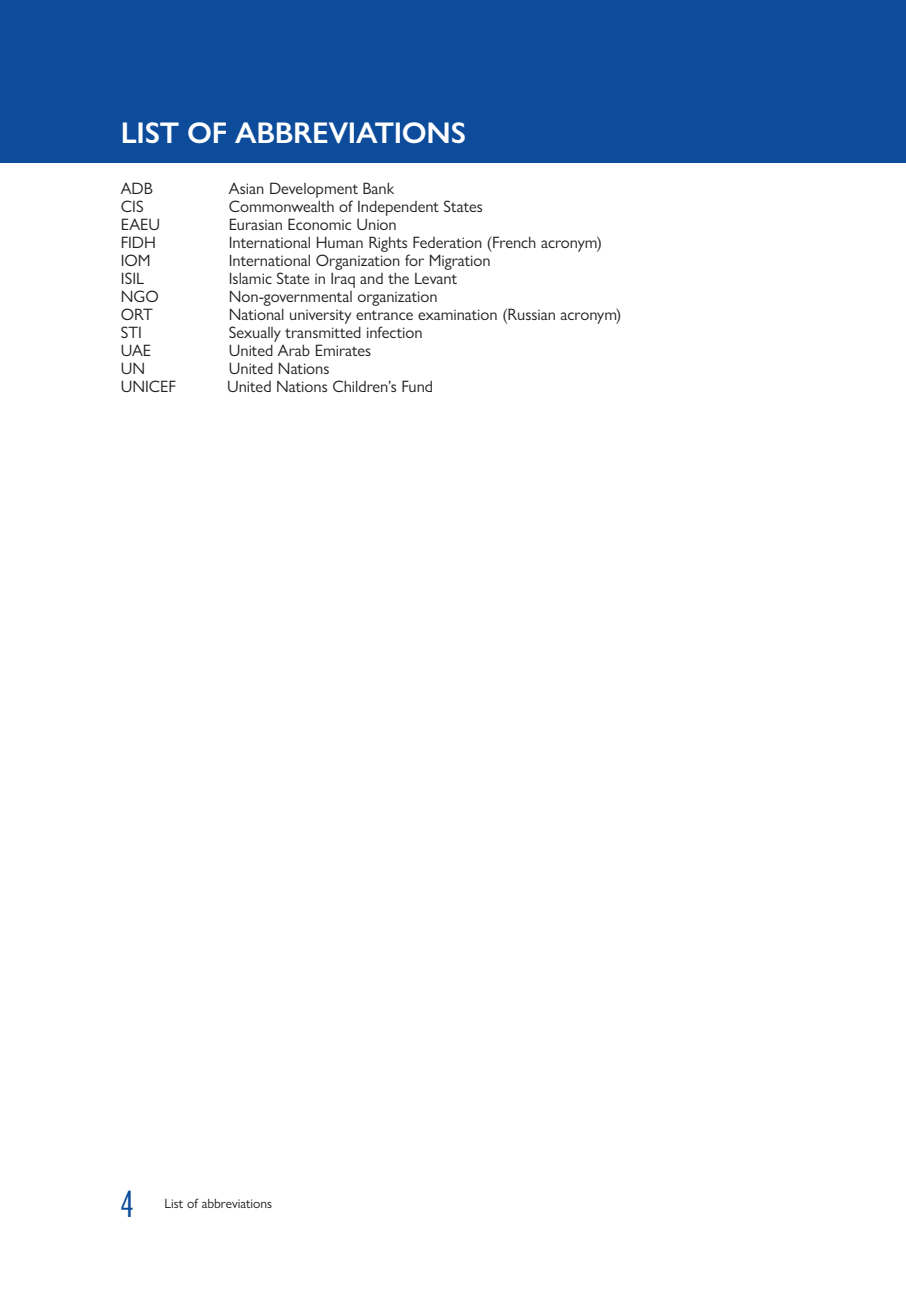
<style>
.page{position:relative;width:906px;height:1289px;background:#fff}
.page>*{position:absolute;margin:0;border:0;box-sizing:border-box;transform-origin:0 0}
.t1{font:condensed 39px "Gill Sans Nova";color:#0d4c9b}
.t2{font:600 30px "Gill Sans Nova";letter-spacing:-.01em;color:#fff}
.t3{font:16.5px "Gill Sans Nova";color:#231f20}
.t4{font:13.5px "Gill Sans Nova";color:#231f20}
</style>
<div class="page">
<div style="left:0;top:0;width:906px;height:163px;background:#0d4c9b"></div>
<h2 class="t2" style="left:121px;top:114px;width:344px">LIST OF ABBREVIATIONS</h2>
<p class="t3" style="left:121px;top:178px;width:34px">ADB</p>
<p class="t3" style="left:229px;top:178px;width:167px">Asian Development Bank</p>
<p class="t3" style="left:121px;top:196px;width:24px">CIS</p>
<p class="t3" style="left:229px;top:196px;width:255px">Commonwealth of Independent States</p>
<p class="t3" style="left:121px;top:214px;width:41px">EAEU</p>
<p class="t3" style="left:229px;top:214px;width:169px">Eurasian Economic Union</p>
<p class="t3" style="left:121px;top:232px;width:37px">FIDH</p>
<p class="t3" style="left:229px;top:232px;width:375px">International Human Rights Federation (French acronym)</p>
<p class="t3" style="left:121px;top:250px;width:31px">IOM</p>
<p class="t3" style="left:229px;top:250px;width:263px">International Organization for Migration</p>
<p class="t3" style="left:121px;top:268px;width:25px">ISIL</p>
<p class="t3" style="left:229px;top:268px;width:230px">Islamic State in Iraq and the Levant</p>
<p class="t3" style="left:121px;top:286px;width:39px">NGO</p>
<p class="t3" style="left:229px;top:286px;width:210px">Non-governmental organization</p>
<p class="t3" style="left:121px;top:304px;width:33px">ORT</p>
<p class="t3" style="left:229px;top:304px;width:394px">National university entrance examination (Russian acronym)</p>
<p class="t3" style="left:121px;top:322px;width:23px">STI</p>
<p class="t3" style="left:229px;top:322px;width:195px">Sexually transmitted infection</p>
<p class="t3" style="left:121px;top:340px;width:32px">UAE</p>
<p class="t3" style="left:229px;top:340px;width:144px">United Arab Emirates</p>
<p class="t3" style="left:121px;top:358px;width:26px">UN</p>
<p class="t3" style="left:229px;top:358px;width:102px">United Nations</p>
<p class="t3" style="left:121px;top:376px;width:57px">UNICEF</p>
<p class="t3" style="left:227px;top:376px;width:208px">United Nations Children’s Fund</p>
<h1 class="t1" style="left:121px;top:1179px;width:14px">4</h1>
<p class="t4" style="left:165px;top:1195px;width:109px">List of abbreviations</p>
</div>
